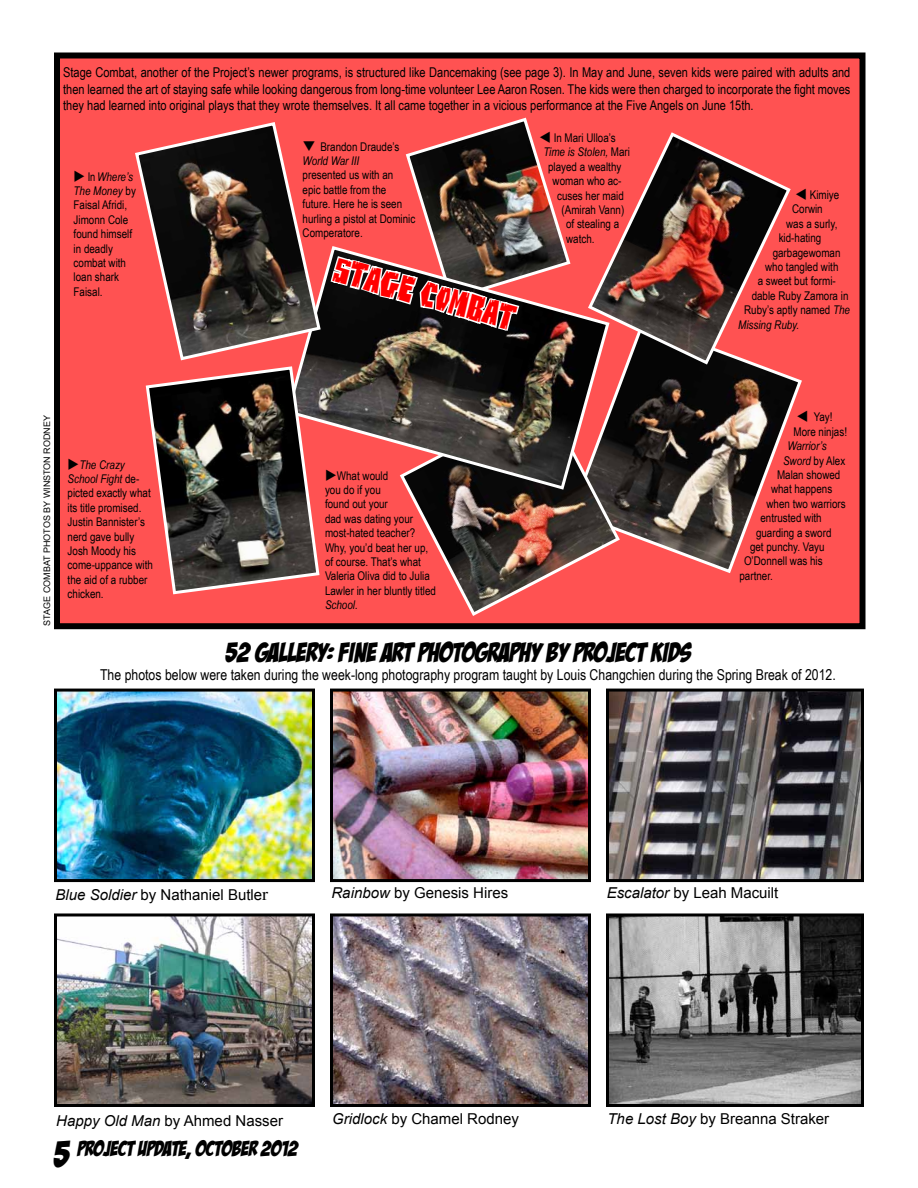
<style>
.page{position:relative;width:918px;height:1188px;background:#fff}
.page>*{position:absolute;margin:0;border:0;box-sizing:border-box;transform-origin:0 0}
.t1{font:36px "Buzz Saw Chipped AOE";color:#f00}
.t2{font:27px "Bada Boom BB";color:#000}
.t3{font:21px "Bada Boom BB";color:#000}
.t4{font:15px "Arial";color:#000}
.t5{font:15px "Arial Narrow";color:#000}
.t6{font:13.5px/16.2px "Arial Narrow";color:#000;text-align:justify}
.t7{font:12px/14.4px "Arial Narrow";color:#000}
.t8{font:12px/14.4px "Arial Narrow";color:#000;scale:.95 1}
.t9{font:italic 12px "Arial Narrow";color:#000}
.t10{font:9px "Arial";color:#000}
.s1{font-style:italic}
.s2{font-style:normal}
.s3{font-family:"Times";font-size:18px}
.s4{font-size:36px}
</style>
<div class="page">
<div style="left:57px;top:56px;width:805px;height:570px;background:#ff5252"></div>
<div style="left:54px;top:52px;width:812px;height:577px;border:6px solid #000"></div>
<svg style="left:613px;top:367px;width:189px;height:206px"></svg>
<img style="left:408px;top:397px;width:214px;height:219px">
<img style="left:299px;top:259px;width:312px;height:232px">
<svg style="left:135px;top:122px;width:187px;height:240px"></svg>
<svg style="left:145px;top:365px;width:176px;height:230px"></svg>
<img style="left:586px;top:132px;width:205px;height:235px">
<img style="left:58px;top:693px;width:253px;height:185px">
<div style="left:54px;top:689px;width:261px;height:193px;border:3px solid #000"></div>
<img style="left:58px;top:917px;width:253px;height:186px">
<div style="left:54px;top:913px;width:261px;height:194px;border:3px solid #000"></div>
<img style="left:334px;top:693px;width:253px;height:185px">
<div style="left:330px;top:689px;width:261px;height:193px;border:3px solid #000"></div>
<img style="left:334px;top:917px;width:253px;height:186px">
<div style="left:330px;top:913px;width:261px;height:194px;border:3px solid #000"></div>
<img style="left:610px;top:693px;width:250px;height:185px">
<div style="left:606px;top:689px;width:258px;height:193px;border:3px solid #000"></div>
<img style="left:610px;top:917px;width:250px;height:186px">
<div style="left:606px;top:913px;width:258px;height:194px;border:3px solid #000"></div>
<svg style="left:329px;top:117px;width:243px;height:216px"></svg>
<p class="t6" style="left:63px;top:64px;width:789px">Stage Combat, another of the Project’s newer programs, is structured like Dancemaking (see page 3). In May and June, seven kids were paired with adults and then learned the art of staying safe while looking dangerous from long-time volunteer Lee Aaron Rosen. The kids were then charged to incorporate the fight moves they had learned into original plays that they wrote themselves. It all came together in a vicious performance at the Five Angels on June 15th.</p>
<p class="t8" style="left:74px;top:169px;width:67px">◆ In <span class="s1">Where’s<br>The Money</span> by<br>Faisal Afridi,<br>Jimonn Cole found himself in deadly combat with loan shark<br>Faisal.</p>
<p class="t7" style="left:303px;top:139px;width:98px">❑ Brandon Draude’s<br><span class="s1">World War III</span></p>
<p class="t7" style="left:303px;top:168px;width:114px">presented us with an<br>epic battle from the future. Here he is seen hurling a pistol at Dominic<br>Comperatore.</p>
<h1 class="t1" style="left:340px;top:249px;width:188px;rotate:15deg">STAGE COMBAT</h1>
<p class="t7" style="left:539px;top:130px;width:78px">▼ In Mari Ulloa’s</p>
<p class="t9" style="left:544px;top:144px;width:88px">Time is Stolen, <span class="s2">Mari</span></p>
<p class="t7" style="left:548px;top:159px;width:75px">played a wealthy</p>
<p class="t7" style="left:553px;top:173px;width:70px">woman who ac-</p>
<p class="t7" style="left:557px;top:188px;width:68px">cuses her maid</p>
<p class="t7" style="left:562px;top:202px;width:64px">(Amirah Vann)</p>
<p class="t7" style="left:566px;top:217px;width:55px">of stealing a</p>
<p class="t7" style="left:566px;top:231px;width:30px">watch.</p>
<p class="t7" style="left:795px;top:187px;width:46px">▼ Kimiye</p>
<p class="t7" style="left:792px;top:202px;width:32px">Corwin</p>
<p class="t7" style="left:786px;top:216px;width:53px">was a surly,</p>
<p class="t7" style="left:779px;top:230px;width:44px">kid-hating</p>
<p class="t7" style="left:773px;top:245px;width:69px">garbagewoman</p>
<p class="t7" style="left:765px;top:259px;width:75px">who tangled with</p>
<p class="t7" style="left:758px;top:274px;width:80px">a sweet but formi-</p>
<p class="t7" style="left:752px;top:288px;width:98px">dable Ruby Zamora in</p>
<p class="t7" style="left:744px;top:302px;width:107px">Ruby’s aptly named <span class="s1">The</span></p>
<p class="t9" style="left:738px;top:316px;width:62px">Missing Ruby.</p>
<p class="t10" style="left:41px;top:626px;width:212px;rotate:-90deg">STAGE COMBAT PHOTOS BY WINSTON RODNEY</p>
<p class="t7" style="left:68px;top:457px;width:87px">◆<span class="s1">The Crazy<br>School Fight</span> de&shy;picted exactly what its title promised.<br>Justin Bannister’s nerd gave bully<br>Josh Moody his come-uppance with the aid of a rubber chicken.</p>
<p class="t7" style="left:325px;top:468px;width:113px">◆What would<br>you do if you<br>found out your<br>dad was dating your most-hated teacher?<br>Why, you’d beat her up, of course. That’s what<br>Valeria Oliva did to Julia<br>Lawler in her bluntly titled</p>
<p class="t9" style="left:325px;top:597px;width:34px">School.</p>
<p class="t7" style="left:794px;top:410px;width:55px">▼ Yay!<br>More ninjas!</p>
<p class="t9" style="left:788px;top:438px;width:41px">Warrior’s</p>
<p class="t7" style="left:783px;top:453px;width:64px"><span class="s1">Sword</span> by Alex</p>
<p class="t7" style="left:777px;top:467px;width:65px">Malan showed</p>
<p class="t7" style="left:771px;top:482px;width:63px">what happens</p>
<p class="t7" style="left:767px;top:496px;width:81px">when two warriors</p>
<p class="t7" style="left:761px;top:510px;width:63px">entrusted with</p>
<p class="t7" style="left:756px;top:525px;width:77px">guarding a sword</p>
<p class="t7" style="left:750px;top:539px;width:76px">get punchy. Vayu</p>
<p class="t7" style="left:744px;top:554px;width:80px">O’Donnell was his</p>
<p class="t7" style="left:740px;top:568px;width:35px">partner.</p>
<h2 class="t2" style="left:226px;top:638px;width:467px">52 GALLERY: FINE ART PHOTOGRAPHY BY PROJECT KIDS</h2>
<p class="t5" style="left:100px;top:664px;width:737px">The photos below were taken during the week-long photography program taught by Louis Changchien during the Spring Break of 2012.</p>
<p class="t4" style="left:55px;top:885px;width:214px"><span class="s1">Blue Soldier</span> by Nathaniel Butle<span class="s3">r</span></p>
<p class="t4" style="left:332px;top:883px;width:178px"><span class="s1">Rainbow</span> by Genesis Hires</p>
<p class="t4" style="left:607px;top:883px;width:173px"><span class="s1">Escalator</span> by Leah Macuilt</p>
<p class="t4" style="left:56px;top:1111px;width:228px"><span class="s1">Happy Old Man</span> by Ahmed Nasser</p>
<p class="t4" style="left:332px;top:1109px;width:188px"><span class="s1">Gridlock</span> by Chamel Rodney</p>
<p class="t4" style="left:608px;top:1109px;width:223px"><span class="s1">The Lost Boy</span> by Breanna Straker</p>
<h3 class="t3" style="left:54px;top:1138px;width:246px"><span class="s4">5</span> PROJECT UPDATE, OCTOBER 2012</h3>
</div>
